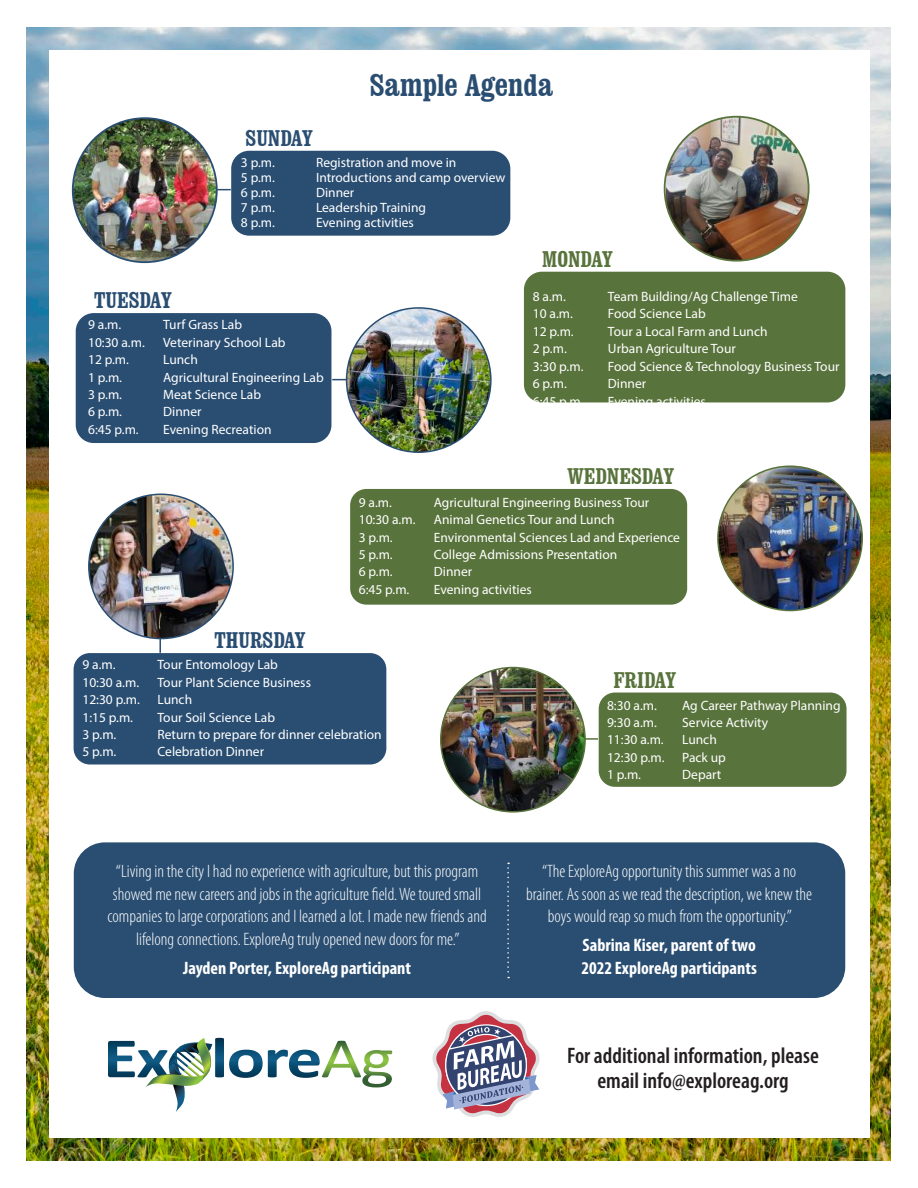
<style>
.page{position:relative;width:918px;height:1188px;background:#fff}
.page>*{position:absolute;margin:0;border:0;box-sizing:border-box;transform-origin:0 0}
.t1{font:700 condensed 30.9px "Clarendon BT";color:#2a4e72}
.t2{font:600 condensed 22.5px/25.5px "Myriad Pro";color:#231f20;text-align:center}
.t3{font:700 condensed 22.5px "Clarendon BT";color:#2a4e72}
.t4{font:700 condensed 22.5px "Clarendon BT";color:#59733c}
.t5{font:300 condensed 18px/22.5px "Myriad Pro";color:#fff;text-align:center}
.t6{font:700 condensed 18px/22.5px "Myriad Pro";color:#fff}
.t7{font:13.5px "Myriad Pro";color:#fff}
</style>
<div class="page">
<img style="left:27px;top:28px;width:863px;height:1132px">
<div style="left:49px;top:50px;width:820px;height:1088px;background:#fff"></div>
<div style="left:74px;top:842px;width:771px;height:156px;background:#2a4e72;border-radius:31px"></div>
<div style="left:524px;top:272px;width:321px;height:130px;background:#59733c;border-radius:18px"></div>
<svg style="left:108px;top:1038px;width:284px;height:74px"></svg>
<div style="left:76px;top:313px;width:255px;height:130px;background:#2a4e72;border-radius:18px"></div>
<div style="left:350px;top:489px;width:337px;height:116px;background:#59733c;border-radius:16px"></div>
<div style="left:599px;top:693px;width:248px;height:94px;background:#59733c;border-radius:16px"></div>
<svg style="left:218px;top:189px;width:13px;height:1px"></svg>
<div style="left:231px;top:151px;width:279px;height:85px;background:#2a4e72;border-radius:18px"></div>
<svg style="left:332px;top:379px;width:14px;height:1px"></svg>
<img style="left:347px;top:308px;width:144px;height:144px;border-radius:72px">
<img style="left:666px;top:117px;width:141px;height:143px">
<img style="left:73px;top:118px;width:144px;height:144px;border-radius:71px">
<div style="left:74px;top:653px;width:312px;height:112px;background:#2a4e72;border-radius:16px"></div>
<img style="left:718px;top:466px;width:144px;height:145px;border-radius:71px">
<svg style="left:586px;top:738px;width:12px;height:2px"></svg>
<img style="left:441px;top:668px;width:144px;height:144px;border-radius:72px">
<hr style="left:159px;top:626px;width:2px;height:27px;background:#2a4e72">
<img style="left:89px;top:494px;width:144px;height:145px;border-radius:72px">
<svg style="left:507px;top:863px;width:2px;height:115px"></svg>
<svg style="left:433px;top:1011px;width:107px;height:106px"></svg>
<h2 class="t3" style="left:246px;top:124px;width:69px">SUNDAY</h2>
<h1 class="t1" style="left:370px;top:66px;width:185px">Sample Agenda</h1>
<h2 class="t3" style="left:94px;top:286px;width:79px">TUESDAY</h2>
<p class="t7" style="left:241px;top:154px;width:35px">3 p.m.</p>
<p class="t7" style="left:316px;top:154px;width:142px">Registration and move in</p>
<p class="t7" style="left:241px;top:169px;width:35px">5 p.m.</p>
<p class="t7" style="left:316px;top:169px;width:191px">Introductions and camp overview</p>
<p class="t7" style="left:241px;top:184px;width:35px">6 p.m.</p>
<p class="t7" style="left:316px;top:184px;width:40px">Dinner</p>
<p class="t7" style="left:241px;top:199px;width:35px">7 p.m.</p>
<p class="t7" style="left:316px;top:199px;width:112px">Leadership Training</p>
<p class="t7" style="left:241px;top:214px;width:35px">8 p.m.</p>
<p class="t7" style="left:316px;top:214px;width:99px">Evening activities</p>
<p class="t7" style="left:88px;top:316px;width:35px">9 a.m.</p>
<p class="t7" style="left:163px;top:316px;width:80px">Turf Grass Lab</p>
<p class="t7" style="left:88px;top:334px;width:58px">10:30 a.m.</p>
<p class="t7" style="left:163px;top:334px;width:124px">Veterinary School Lab</p>
<p class="t7" style="left:88px;top:351px;width:42px">12 p.m.</p>
<p class="t7" style="left:163px;top:351px;width:36px">Lunch</p>
<p class="t7" style="left:88px;top:369px;width:35px">1 p.m.</p>
<p class="t7" style="left:163px;top:369px;width:162px">Agricultural Engineering Lab</p>
<p class="t7" style="left:88px;top:386px;width:35px">3 p.m.</p>
<p class="t7" style="left:163px;top:386px;width:99px">Meat Science Lab</p>
<p class="t7" style="left:88px;top:404px;width:35px">6 p.m.</p>
<p class="t7" style="left:163px;top:404px;width:40px">Dinner</p>
<p class="t7" style="left:88px;top:421px;width:52px">6:45 p.m.</p>
<p class="t7" style="left:163px;top:421px;width:110px">Evening Recreation</p>
<h2 class="t4" style="left:542px;top:246px;width:72px">MONDAY</h2>
<p class="t7" style="left:533px;top:288px;width:35px">8 a.m.</p>
<p class="t7" style="left:608px;top:288px;width:191px">Team Building/Ag Challenge Time</p>
<p class="t7" style="left:533px;top:306px;width:42px">10 a.m.</p>
<p class="t7" style="left:608px;top:306px;width:99px">Food Science Lab</p>
<p class="t7" style="left:533px;top:323px;width:42px">12 p.m.</p>
<p class="t7" style="left:608px;top:323px;width:161px">Tour a Local Farm and Lunch</p>
<p class="t7" style="left:533px;top:341px;width:35px">2 p.m.</p>
<p class="t7" style="left:608px;top:341px;width:129px">Urban Agriculture Tour</p>
<p class="t7" style="left:533px;top:358px;width:52px">3:30 p.m.</p>
<p class="t7" style="left:608px;top:358px;width:233px">Food Science &amp; Technology Business Tour</p>
<p class="t7" style="left:533px;top:375px;width:35px">6 p.m.</p>
<p class="t7" style="left:608px;top:375px;width:40px">Dinner</p>
<p class="t7" style="left:533px;top:393px;width:52px">6:45 p.m.</p>
<p class="t7" style="left:608px;top:393px;width:99px">Evening activities</p>
<h2 class="t4" style="left:568px;top:462px;width:108px">WEDNESDAY</h2>
<h2 class="t3" style="left:214px;top:626px;width:93px">THURSDAY</h2>
<p class="t7" style="left:359px;top:494px;width:35px">9 a.m.</p>
<p class="t7" style="left:434px;top:494px;width:217px">Agricultural Engineering Business Tour</p>
<p class="t7" style="left:359px;top:511px;width:58px">10:30 a.m.</p>
<p class="t7" style="left:434px;top:511px;width:182px">Animal Genetics Tour and Lunch</p>
<p class="t7" style="left:359px;top:529px;width:35px">3 p.m.</p>
<p class="t7" style="left:434px;top:529px;width:248px">Environmental Sciences Lad and Experience</p>
<p class="t7" style="left:359px;top:546px;width:35px">5 p.m.</p>
<p class="t7" style="left:434px;top:546px;width:185px">College Admissions Presentation</p>
<p class="t7" style="left:359px;top:564px;width:35px">6 p.m.</p>
<p class="t7" style="left:434px;top:564px;width:40px">Dinner</p>
<p class="t7" style="left:359px;top:581px;width:52px">6:45 p.m.</p>
<p class="t7" style="left:434px;top:581px;width:99px">Evening activities</p>
<p class="t7" style="left:82px;top:656px;width:35px">9 a.m.</p>
<p class="t7" style="left:158px;top:656px;width:122px">Tour Entomology Lab</p>
<p class="t7" style="left:82px;top:674px;width:58px">10:30 a.m.</p>
<p class="t7" style="left:158px;top:674px;width:155px">Tour Plant Science Business</p>
<p class="t7" style="left:82px;top:691px;width:59px">12:30 p.m.</p>
<p class="t7" style="left:158px;top:691px;width:36px">Lunch</p>
<p class="t7" style="left:82px;top:709px;width:52px">1:15 p.m.</p>
<p class="t7" style="left:158px;top:709px;width:119px">Tour Soil Science Lab</p>
<p class="t7" style="left:82px;top:726px;width:35px">3 p.m.</p>
<p class="t7" style="left:158px;top:726px;width:226px">Return to prepare for dinner celebration</p>
<p class="t7" style="left:82px;top:744px;width:35px">5 p.m.</p>
<p class="t7" style="left:158px;top:744px;width:108px">Celebration Dinner</p>
<p class="t5" style="left:107px;top:860px;width:381px">“Living in the city I had no experience with agriculture, but this program showed me new careers and jobs in the agriculture field. We toured small companies to large corporations and I learned a lot. I made new friends and lifelong connections. ExploreAg truly opened new doors for me.”</p>
<h3 class="t6" style="left:183px;top:956px;width:230px">Jayden Porter, ExploreAg participant</h3>
<h2 class="t4" style="left:614px;top:666px;width:64px">FRIDAY</h2>
<p class="t7" style="left:607px;top:697px;width:51px">8:30 a.m.</p>
<p class="t7" style="left:682px;top:697px;width:160px">Ag Career Pathway Planning</p>
<p class="t7" style="left:607px;top:714px;width:51px">9:30 a.m.</p>
<p class="t7" style="left:682px;top:714px;width:88px">Service Activity</p>
<p class="t7" style="left:607px;top:732px;width:58px">11:30 a.m.</p>
<p class="t7" style="left:682px;top:732px;width:36px">Lunch</p>
<p class="t7" style="left:607px;top:749px;width:59px">12:30 p.m.</p>
<p class="t7" style="left:682px;top:749px;width:45px">Pack up</p>
<p class="t7" style="left:607px;top:767px;width:35px">1 p.m.</p>
<p class="t7" style="left:682px;top:767px;width:41px">Depart</p>
<h3 class="t5" style="left:526px;top:860px;width:287px">“The ExploreAg opportunity this summer was a no brainer. As soon as we read the description, we knew the boys would reap so much from the opportunity.”</h3>
<h3 class="t6" style="left:581px;top:934px;width:177px">Sabrina Kiser, parent of two<br>2022 ExploreAg participants</h3>
<h2 class="t2" style="left:567px;top:1042px;width:253px">For additional information, please email info@exploreag.org</h2>
</div>
